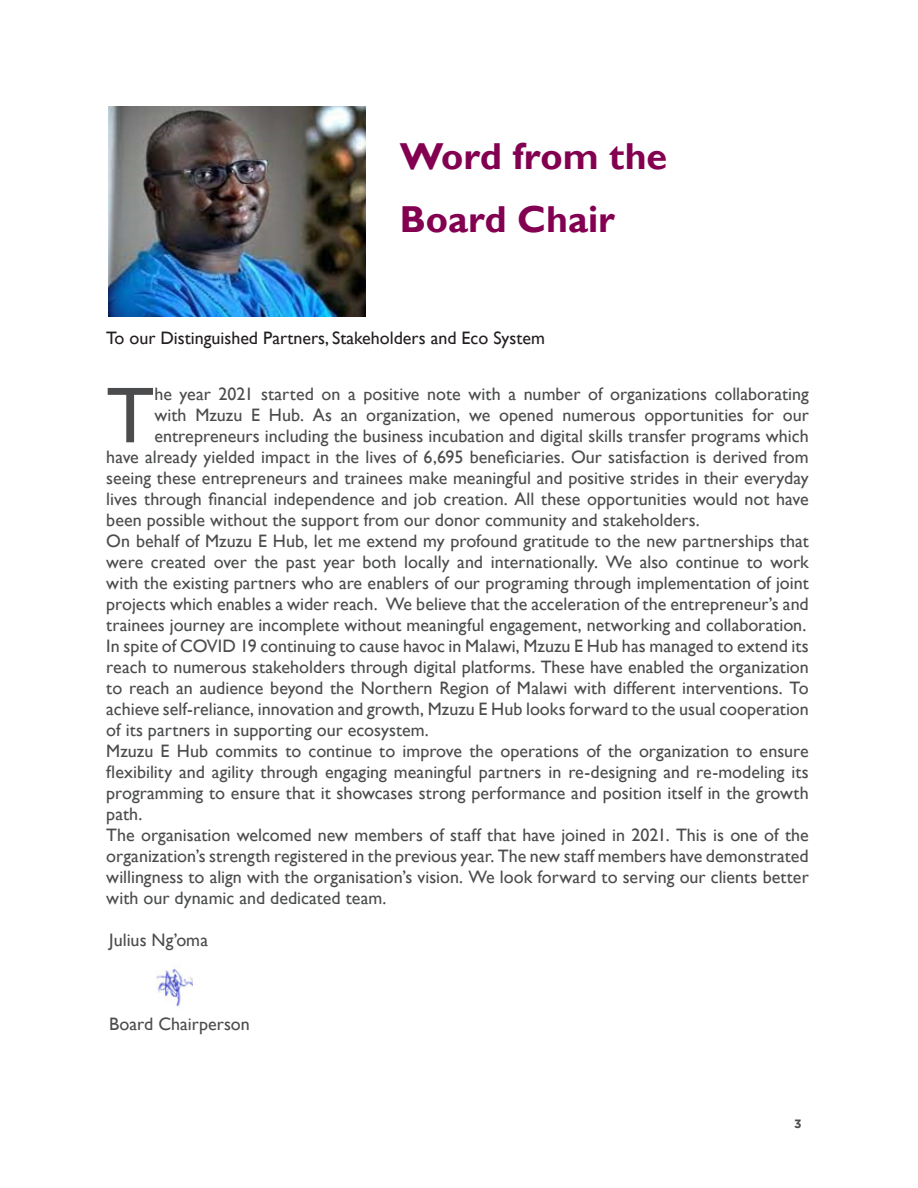
<style>
.page{position:relative;width:918px;height:1188px;background:#fff}
.page>*{position:absolute;margin:0;border:0;box-sizing:border-box;transform-origin:0 0}
.Body_text_normal_Dro{font:79.5px "Gill Sans";color:#4b4c4d}
.Brown_subtitle{font:700 37.5px "Gill Sans";color:#830051}
.Body_text_normal{font:18px/21px "Gill Sans";color:#4b4c4d;text-align:justify}
.Body_text_normal_Dro-2{font:18px "Gill Sans";color:#4b4c4d}
.t1{font:18px "Gill Sans";color:#231f20}
.t2{font:700 12px "Gotham";color:#4b4c4d}
</style>
<div class="page">
<img style="left:108px;top:106px;width:258px;height:210px">
<img style="left:155px;top:967px;width:37px;height:40px">
<p class="Brown_subtitle" style="left:400px;top:134px;width:269px">Word from the</p>
<p class="Brown_subtitle" style="left:400px;top:197px;width:217px">Board Chair</p>
<p class="t1" style="left:106px;top:328px;width:440px">To our Distinguished Partners, Stakeholders and Eco System</p>
<p class="Body_text_normal_Dro" style="left:106px;top:369px;width:50px">T</p>
<p class="Body_text_normal_Dro-2" style="left:154px;top:384px;width:656px">he year 2021 started on a positive note with a number of organizations collaborating</p>
<p class="Body_text_normal_Dro-2" style="left:154px;top:405px;width:656px">with Mzuzu E Hub. As an organization, we opened numerous opportunities for our</p>
<p class="Body_text_normal_Dro-2" style="left:154px;top:426px;width:656px">entrepreneurs including the business incubation and digital skills transfer programs which</p>
<p class="Body_text_normal_Dro-2" style="left:106px;top:447px;width:704px">have already yielded impact in the lives of 6,695 beneficiaries. Our satisfaction is derived from</p>
<p class="Body_text_normal_Dro-2" style="left:106px;top:468px;width:704px">seeing these entrepreneurs and trainees make meaningful and positive strides in their everyday</p>
<p class="Body_text_normal_Dro-2" style="left:106px;top:489px;width:704px">lives through financial independence and job creation. All these opportunities would not have</p>
<p class="Body_text_normal_Dro-2" style="left:106px;top:510px;width:595px">been possible without the support from our donor community and stakeholders.</p>
<p class="Body_text_normal" style="left:106px;top:531px;width:704px">On behalf of Mzuzu E Hub, let me extend my profound gratitude to the new partnerships that were created over the past year both locally and internationally. We also continue to work with the existing partners who are enablers of our programing through implementation of joint projects which enables a wider reach. We believe that the acceleration of the entrepreneur’s and trainees journey are incomplete without meaningful engagement, networking and collaboration.</p>
<p class="Body_text_normal" style="left:106px;top:636px;width:704px">In spite of COVID 19 continuing to cause havoc in Malawi, Mzuzu E Hub has managed to extend its reach to numerous stakeholders through digital platforms. These have enabled the organization to reach an audience beyond the Northern Region of Malawi with different interventions. To achieve self-reliance, innovation and growth, Mzuzu E Hub looks forward to the usual cooperation of its partners in supporting our ecosystem.</p>
<p class="Body_text_normal" style="left:106px;top:741px;width:704px">Mzuzu E Hub commits to continue to improve the operations of the organization to ensure flexibility and agility through engaging meaningful partners in re-designing and re-modeling its programming to ensure that it showcases strong performance and position itself in the growth path.</p>
<p class="Body_text_normal" style="left:106px;top:825px;width:704px">The organisation welcomed new members of staff that have joined in 2021. This is one of the organization’s strength registered in the previous year. The new staff members have demonstrated willingness to align with the organisation’s vision. We look forward to serving our clients better with our dynamic and dedicated team.</p>
<p class="Body_text_normal" style="left:109px;top:930px;width:100px">Julius Ng’oma</p>
<p class="Body_text_normal" style="left:109px;top:1014px;width:142px">Board Chairperson</p>
<p class="t2" style="left:794px;top:1116px;width:9px">3</p>
</div>
